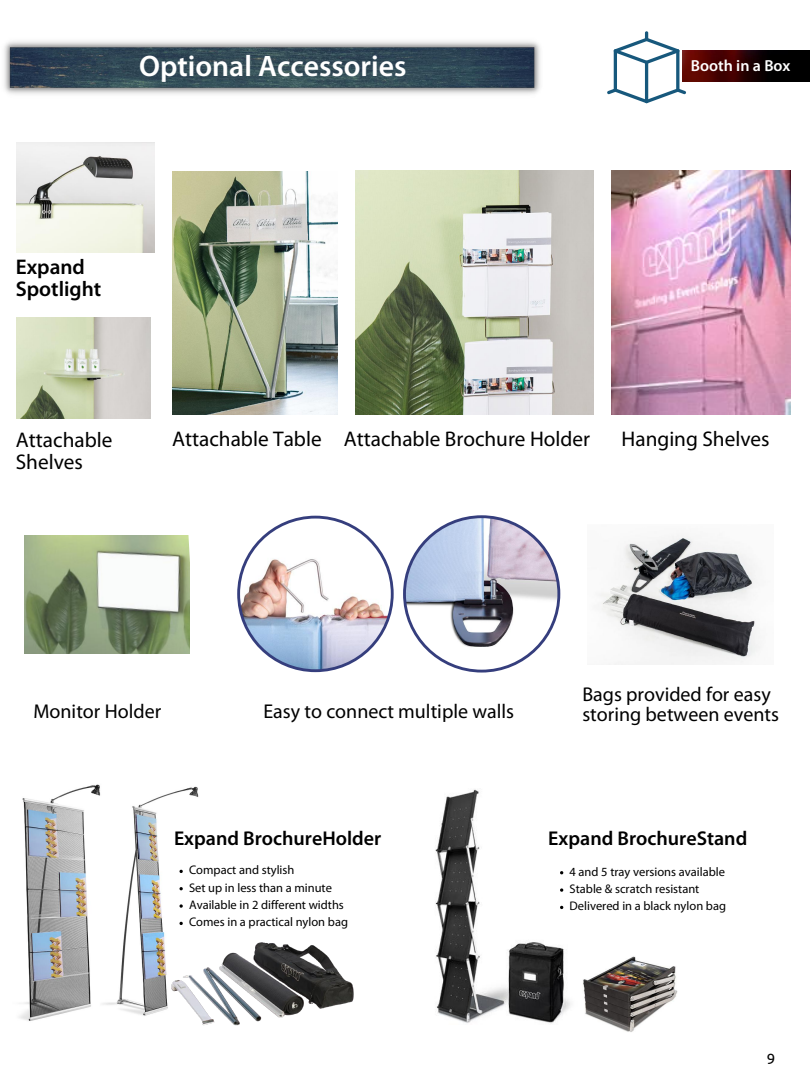
<style>
.page{position:relative;width:810px;height:1080px;background:#fff}
.page>*{position:absolute;margin:0;border:0;box-sizing:border-box;transform-origin:0 0}
.t1{font:600 29.69px "Myriad Pro";color:#fff}
.t2{font:21.25px/22px "Myriad Pro";color:#000}
.t3{font:600 21.25px/22px "Myriad Pro";color:#000}
.t4{font:20px/20.1px "Myriad Pro";color:#000}
.t5{font:600 20px "Myriad Pro";color:#000}
.t6{font:600 16px "Myriad Pro";color:#fff}
.t7{font:15px "Ubuntu";color:#000}
.t8{font:12.5px/17.4px "Myriad Pro";color:#000}
</style>
<div class="page">
<img style="left:435px;top:789px;width:136px;height:235px">
<img style="left:19px;top:784px;width:180px;height:237px">
<img style="left:167px;top:915px;width:187px;height:111px">
<img style="left:583px;top:956px;width:95px;height:76px">
<svg style="left:607px;top:31px;width:79px;height:72px"></svg>
<hr style="left:645px;top:61px;width:3px;height:42px;background:#17587c;border-radius:2px">
<img style="left:683px;top:50px;width:127px;height:32px">
<svg style="left:560px;top:888px;width:3px;height:4px"></svg>
<svg style="left:180px;top:904px;width:3px;height:4px"></svg>
<img style="left:4px;top:41px;width:536px;height:53px">
<img style="left:16px;top:142px;width:138px;height:110px">
<img style="left:172px;top:171px;width:166px;height:244px">
<img style="left:16px;top:317px;width:135px;height:101px">
<img style="left:24px;top:535px;width:166px;height:119px">
<img style="left:356px;top:171px;width:237px;height:243px">
<svg style="left:237px;top:516px;width:157px;height:156px"></svg>
<svg style="left:403px;top:515px;width:157px;height:158px"></svg>
<img style="left:599px;top:535px;width:161px;height:129px">
<img style="left:612px;top:171px;width:178px;height:243px">
<h1 class="t1" style="left:139px;top:54px;width:269px">Optional Accessories</h1>
<h2 class="t3" style="left:16px;top:258px;width:87px">Expand<br>Spotlight</h2>
<p class="t6" style="left:691px;top:59px;width:101px">Booth in a Box</p>
<h2 class="t2" style="left:16px;top:430px;width:98px">Attachable<br>Shelves</h2>
<h2 class="t2" style="left:172px;top:430px;width:420px">Attachable Table Attachable Brochure Holder</h2>
<h2 class="t2" style="left:622px;top:430px;width:150px">Hanging Shelves</h2>
<h3 class="t4" style="left:34px;top:703px;width:129px">Monitor Holder</h3>
<h3 class="t4" style="left:263px;top:703px;width:252px">Easy to connect multiple walls</h3>
<h3 class="t4" style="left:582px;top:686px;width:198px">Bags provided for easy storing between events</h3>
<h3 class="t5" style="left:174px;top:830px;width:209px">Expand BrochureHolder</h3>
<h3 class="t5" style="left:548px;top:830px;width:200px">Expand BrochureStand</h3>
<p class="t8" style="left:570px;top:864px;width:158px">4 and 5 tray versions available<br>Stable &amp; scratch resistant<br>Delivered in a black nylon bag</p>
<p class="t8" style="left:189px;top:863px;width:160px">Compact and stylish<br>Set up in less than a minute<br>Available in 2 different widths<br>Comes in a practical nylon bag</p>
<p class="t7" style="left:767px;top:1050px;width:10px">9</p>
</div>
